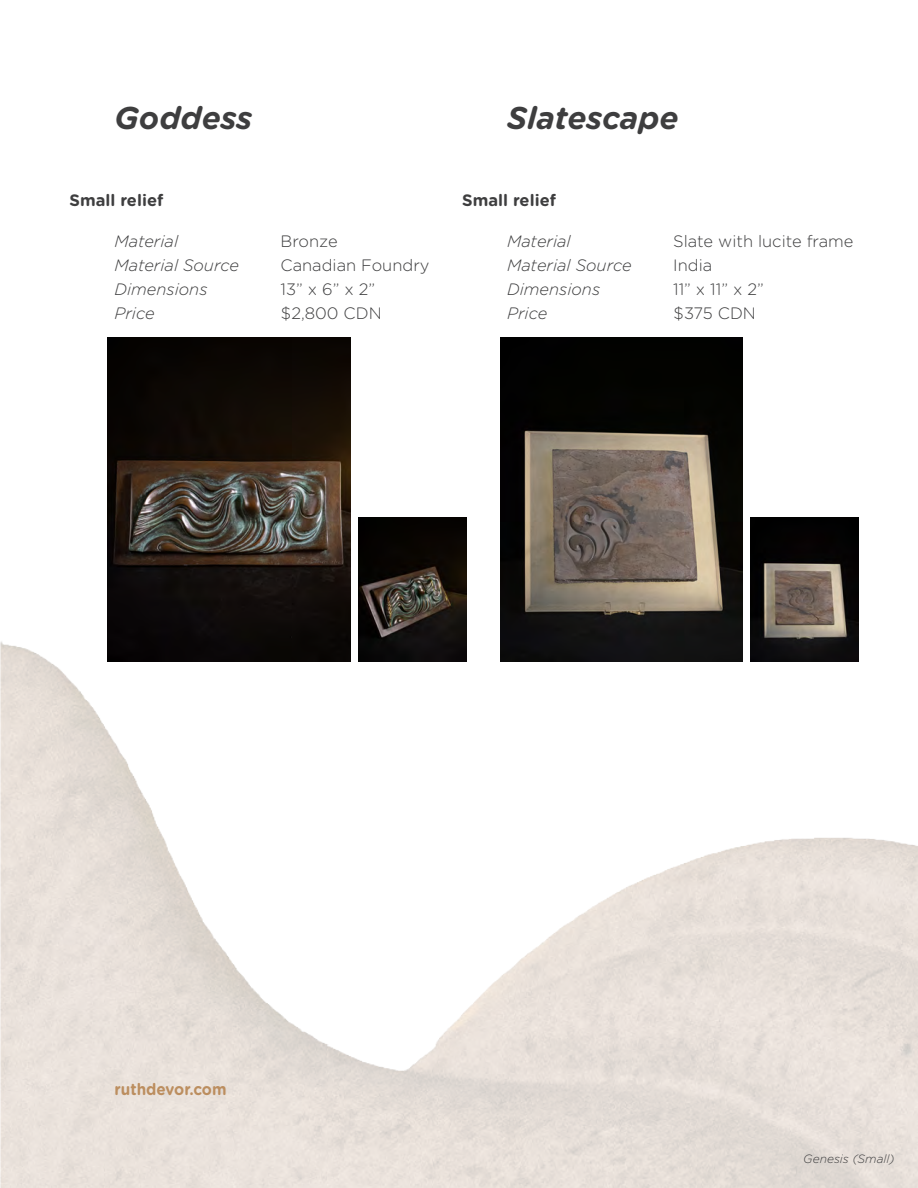
<style>
.page{position:relative;width:918px;height:1188px;background:#fff}
.page>*{position:absolute;margin:0;border:0;box-sizing:border-box;transform-origin:0 0}
.t1{font:italic 700 31.5px "Gotham Rounded";color:#3e3e3f}
.t2{font:300 16.5px "Gotham Rounded";color:#3e3e3f}
.t3{font:italic 300 16.5px "Gotham Rounded";color:#3e3e3f}
.t4{font:700 16.5px "Gotham Rounded";color:#3e3e3f}
.t5{font:700 16.5px "Gotham Rounded";color:#bc8e5f;scale:.93 1}
.t6{font:italic 300 12px "Gotham Rounded";color:#3e3e3f}
</style>
<div class="page">
<img style="left:500px;top:337px;width:243px;height:299px">
<img style="left:0;top:636px;width:918px;height:552px">
<img style="left:107px;top:337px;width:243px;height:324px">
<img style="left:358px;top:517px;width:108px;height:144px">
<img style="left:751px;top:517px;width:108px;height:144px">
<h1 class="t1" style="left:114px;top:95px;width:139px">Goddess</h1>
<h1 class="t1" style="left:507px;top:95px;width:173px">Slatescape</h1>
<p class="t4" style="left:70px;top:188px;width:95px">Small relief</p>
<p class="t4" style="left:462px;top:188px;width:95px">Small relief</p>
<p class="t3" style="left:114px;top:230px;width:65px">Material</p>
<p class="t2" style="left:281px;top:230px;width:59px">Bronze</p>
<p class="t3" style="left:114px;top:254px;width:126px">Material Source</p>
<p class="t2" style="left:281px;top:254px;width:151px">Canadian Foundry</p>
<p class="t3" style="left:114px;top:278px;width:95px">Dimensions</p>
<p class="t2" style="left:281px;top:278px;width:96px">13” x 6” x 2”</p>
<p class="t3" style="left:114px;top:302px;width:42px">Price</p>
<p class="t2" style="left:281px;top:302px;width:102px">$2,800 CDN</p>
<p class="t3" style="left:507px;top:230px;width:65px">Material</p>
<p class="t2" style="left:673px;top:230px;width:182px">Slate with lucite frame</p>
<p class="t3" style="left:507px;top:254px;width:126px">Material Source</p>
<p class="t2" style="left:673px;top:254px;width:41px">India</p>
<p class="t3" style="left:507px;top:278px;width:95px">Dimensions</p>
<p class="t2" style="left:673px;top:278px;width:92px">11” x 11” x 2”</p>
<p class="t3" style="left:507px;top:302px;width:42px">Price</p>
<p class="t2" style="left:674px;top:302px;width:84px">$375 CDN</p>
<p class="t5" style="left:114px;top:1078px;width:122px">ruthdevor.com</p>
<p class="t6" style="left:803px;top:1151px;width:93px">Genesis (Small)</p>
</div>
